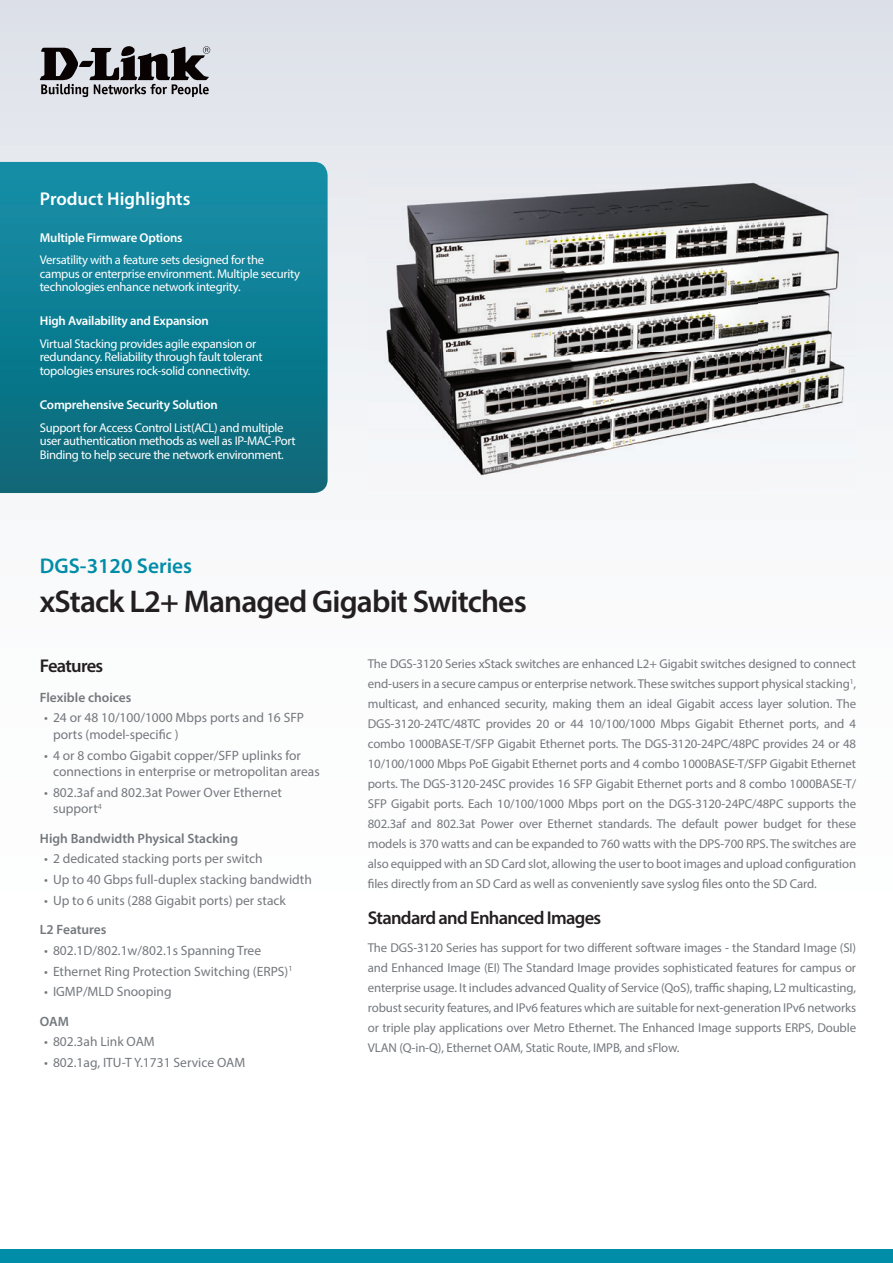
<style>
.page{position:relative;width:893px;height:1263px;background:#fff}
.page>*{position:absolute;margin:0;border:0;box-sizing:border-box;transform-origin:0 0}
.t1{font:600 31.5px "Myriad Pro";letter-spacing:-.025em;color:#231f20}
.t2{font:600 21.3px "Myriad Pro";color:#008da8}
.t3{font:600 18.6px "Myriad Pro";letter-spacing:-.04em;color:#231f20}
.t4{font:600 18.6px "Myriad Pro";color:#fff}
.t5{font:13.5px/16.5px "Myriad Pro";color:#74787d}
.t6{font:600 13.5px "Myriad Pro";color:#74787d}
.t7{font:12.9px/20px "Myriad Pro";letter-spacing:-.01em;color:#74787d;text-align:justify}
.t8{font:600 12.9px "Myriad Pro";letter-spacing:-.015em;color:#fff}
.t9{font:12.6px/13.5px "Myriad Pro";letter-spacing:-.025em;color:#fff}
</style>
<div class="page">
<svg style="left:0;top:0;width:893px;height:494px;background:#e3e6ec"></svg>
<div style="left:0;top:1249px;width:893px;height:14px;background:#008da8"></div>
<svg style="left:0;top:162px;width:328px;height:331px;background:#0f7c90"></svg>
<svg style="left:40px;top:46px;width:170px;height:51px;background:#807f83"></svg>
<img style="left:368px;top:166px;width:488px;height:327px">
<h3 class="t4" style="left:40px;top:187px;width:152px">Product Highlights</h3>
<p class="t8" style="left:40px;top:229px;width:144px">Multiple Firmware Options</p>
<p class="t9" style="left:40px;top:253px;width:262px">Versatility with a feature sets designed for the campus or enterprise environment. Multiple security technologies enhance network integrity.</p>
<p class="t8" style="left:40px;top:313px;width:171px">High Availability and Expansion</p>
<p class="t9" style="left:40px;top:337px;width:224px">Virtual Stacking provides agile expansion or redundancy. Reliability through fault tolerant topologies ensures rock-solid connectivity.</p>
<p class="t8" style="left:40px;top:397px;width:179px">Comprehensive Security Solution</p>
<p class="t9" style="left:40px;top:421px;width:257px">Support for Access Control List(ACL) and multiple user authentication methods as well as IP-MAC-Port<br>Binding to help secure the network environment.</p>
<h2 class="t2" style="left:40px;top:552px;width:154px">DGS-3120 Series</h2>
<h1 class="t1" style="left:40px;top:582px;width:488px">xStack L2+ Managed Gigabit Switches</h1>
<h3 class="t3" style="left:40px;top:654px;width:65px">Features</h3>
<p class="t6" style="left:40px;top:688px;width:93px">Flexible choices</p>
<p class="t5" style="left:53px;top:709px;width:253px;text-indent:-9px">• 24 or 48 10/100/1000 Mbps ports and 16 SFP ports (model-specific )</p>
<p class="t5" style="left:53px;top:747px;width:268px;text-indent:-9px">• 4 or 8 combo Gigabit copper/SFP uplinks for connections in enterprise or metropolitan areas</p>
<p class="t5" style="left:53px;top:784px;width:230px;text-indent:-9px">• 802.3af and 802.3at Power Over Ethernet support<sup>4</sup></p>
<p class="t6" style="left:40px;top:829px;width:200px">High Bandwidth Physical Stacking</p>
<p class="t5" style="left:44px;top:850px;width:220px">• 2 dedicated stacking ports per switch</p>
<p class="t5" style="left:44px;top:871px;width:269px">• Up to 40 Gbps full-duplex stacking bandwidth</p>
<p class="t5" style="left:44px;top:892px;width:243px">• Up to 6 units (288 Gigabit ports) per stack</p>
<p class="t6" style="left:40px;top:921px;width:68px">L2 Features</p>
<p class="t5" style="left:44px;top:942px;width:219px">• 802.1D/802.1w/802.1s Spanning Tree</p>
<p class="t5" style="left:44px;top:963px;width:250px">• Ethernet Ring Protection Switching (ERPS)<sup>1</sup></p>
<p class="t5" style="left:44px;top:983px;width:129px">• IGMP/MLD Snooping</p>
<p class="t6" style="left:40px;top:1012px;width:31px">OAM</p>
<p class="t5" style="left:44px;top:1033px;width:112px">• 802.3ah Link OAM</p>
<p class="t5" style="left:44px;top:1054px;width:203px">• 802.1ag, ITU-T Y.1731 Service OAM</p>
<p class="t7" style="left:368px;top:654px;width:490px">The DGS-3120 Series xStack switches are enhanced L2+ Gigabit switches designed to connect end-users in a secure campus or enterprise network. These switches support physical stacking<sup>1</sup>, multicast, and enhanced security, making them an ideal Gigabit access layer solution. The DGS-3120-24TC/48TC provides 20 or 44 10/100/1000 Mbps Gigabit Ethernet ports, and 4 combo 1000BASE-T/SFP Gigabit Ethernet ports. The DGS-3120-24PC/48PC provides 24 or 48<br>10/100/1000 Mbps PoE Gigabit Ethernet ports and 4 combo 1000BASE-T/SFP Gigabit Ethernet ports. The DGS-3120-24SC provides 16 SFP Gigabit Ethernet ports and 8 combo 1000BASE-T/ SFP Gigabit ports. Each 10/100/1000 Mbps port on the DGS-3120-24PC/48PC supports the 802.3af and 802.3at Power over Ethernet standards. The default power budget for these models is 370 watts and can be expanded to 760 watts with the DPS-700 RPS. The switches are also equipped with an SD Card slot, allowing the user to boot images and upload configuration files directly from an SD Card as well as conveniently save syslog files onto the SD Card.</p>
<h3 class="t3" style="left:368px;top:905px;width:235px">Standard and Enhanced Images</h3>
<p class="t7" style="left:368px;top:938px;width:490px">The DGS-3120 Series has support for two different software images - the Standard Image (SI) and Enhanced Image (EI) The Standard Image provides sophisticated features for campus or enterprise usage. It includes advanced Quality of Service (QoS), traffic shaping, L2 multicasting, robust security features, and IPv6 features which are suitable for next-generation IPv6 networks or triple play applications over Metro Ethernet. The Enhanced Image supports ERPS, Double VLAN (Q-in-Q), Ethernet OAM, Static Route, IMPB, and sFlow.</p>
</div>
